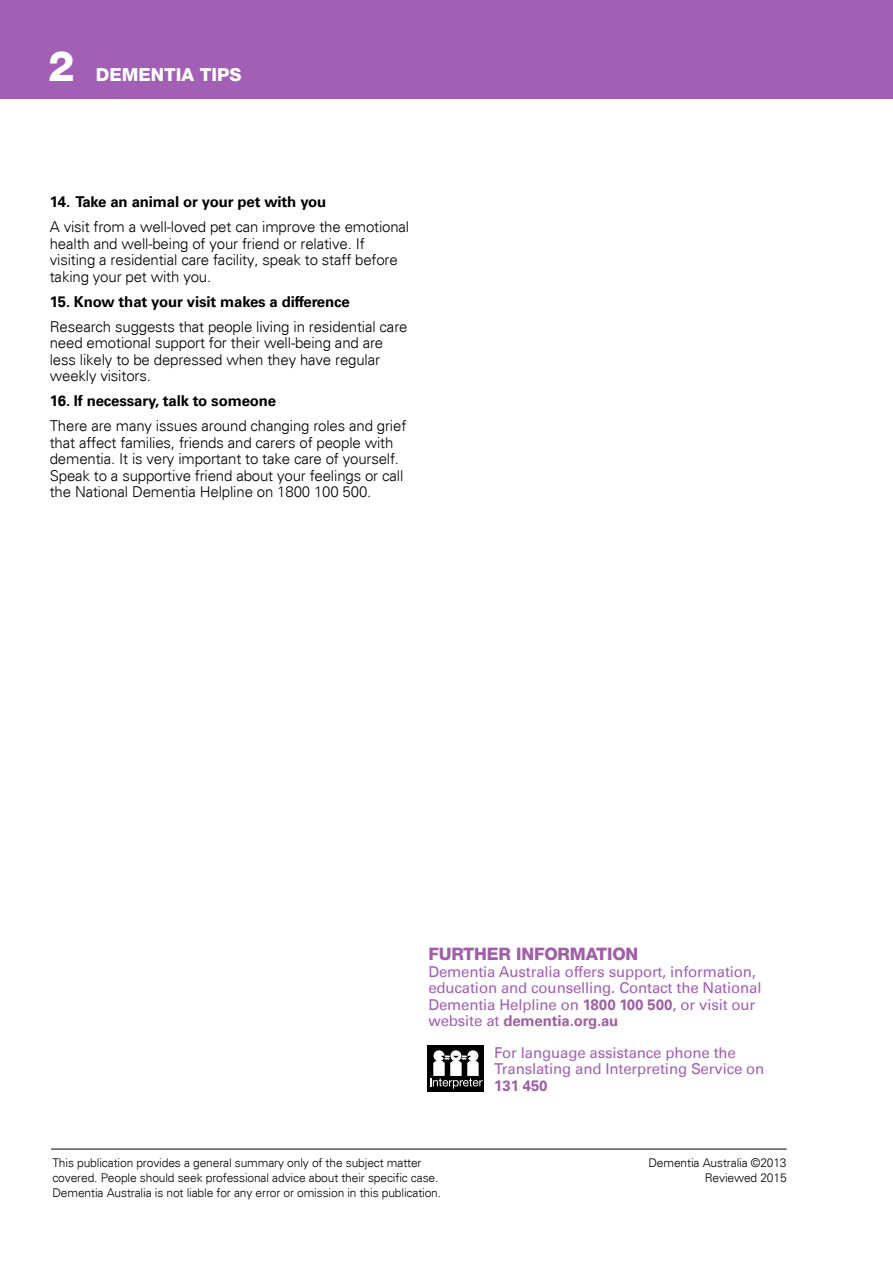
<style>
.page{position:relative;width:893px;height:1263px;background:#fff}
.page>*{position:absolute;margin:0;border:0;box-sizing:border-box;transform-origin:0 0}
.t1{font:800 42px "Helvetica Neue LT";color:#fff}
.t2{font:800 18px "Helvetica Neue LT";color:#fff}
.t3{font:800 17.25px "Helvetica Neue LT";letter-spacing:-.01em;color:#a05fa6}
.t4{font:300 15px/16.5px "Univers";letter-spacing:-.01em;color:#000}
.t5{font:15px/16.5px "Univers LT Std";letter-spacing:-.01em;color:#a35eb5}
.t6{font:700 15px "Univers LT Std";letter-spacing:-.01em;color:#000}
.t7{font:700 15px "Univers LT Std";letter-spacing:-.01em;color:#a05fa6}
.t8{font:300 12px/15px "Univers";letter-spacing:-.01em;color:#000}
.s1{font-weight:700;color:#a05fa6}
</style>
<div class="page">
<div style="left:0;top:0;width:893px;height:99px;background:#a35eb5"></div>
<hr style="left:51px;top:1149px;width:736px;height:1px;background:#000">
<div style="left:427px;top:1046px;width:57px;height:46px;background:#000"></div>
<div style="left:467px;top:1050px;width:11px;height:11px;background:#fff;border-radius:50%"></div>
<div style="left:433px;top:1050px;width:11px;height:11px;background:#fff;border-radius:50%"></div>
<div style="left:450px;top:1050px;width:11px;height:11px;background:#fff;border-radius:50%"></div>
<svg style="left:430px;top:1055px;width:53px;height:34px"></svg>
<h1 class="t1" style="left:48px;top:41px;width:28px">2</h1>
<p class="t2" style="left:96px;top:64px;width:147px">DEMENTIA TIPS</p>
<p class="t6" style="left:50px;top:193px;width:278px">14. Take an animal or your pet with you</p>
<p class="t4" style="left:50px;top:219px;width:361px">A visit from a well-loved pet can improve the emotional health and well-being of your friend or relative. If visiting a residential care facility, speak to staff before taking your pet with you.</p>
<p class="t6" style="left:50px;top:293px;width:302px">15. Know that your visit makes a difference</p>
<p class="t4" style="left:50px;top:318px;width:359px">Research suggests that people living in residential care need emotional support for their well-being and are less likely to be depressed when they have regular weekly visitors.</p>
<p class="t6" style="left:50px;top:392px;width:228px">16. If necessary, talk to someone</p>
<p class="t4" style="left:50px;top:418px;width:358px">There are many issues around changing roles and grief that affect families, friends and carers of people with dementia. It is very important to take care of yourself.<br>Speak to a supportive friend about your feelings or call the National Dementia Helpline on 1800 100 500.</p>
<p class="t3" style="left:428px;top:944px;width:211px">FURTHER INFORMATION</p>
<p class="t5" style="left:428px;top:963px;width:335px">Dementia Australia offers support, information, education and counselling. Contact the National Dementia Helpline on <span class="s1">1800 100 500</span>, or visit our website at <span class="s1">dementia.org.au</span></p>
<p class="t5" style="left:494px;top:1044px;width:272px">For language assistance phone the<br>Translating and Interpreting Service on</p>
<p class="t7" style="left:494px;top:1076px;width:55px">131 450</p>
<p class="t8" style="left:52px;top:1156px;width:390px">This publication provides a general summary only of the subject matter covered. People should seek professional advice about their specific case.<br>Dementia Australia is not liable for any error or omission in this publication.</p>
<p class="t8" style="left:648px;top:1156px;width:140px;text-align:right">Dementia Australia ©2013<br>Reviewed 2015</p>
</div>
